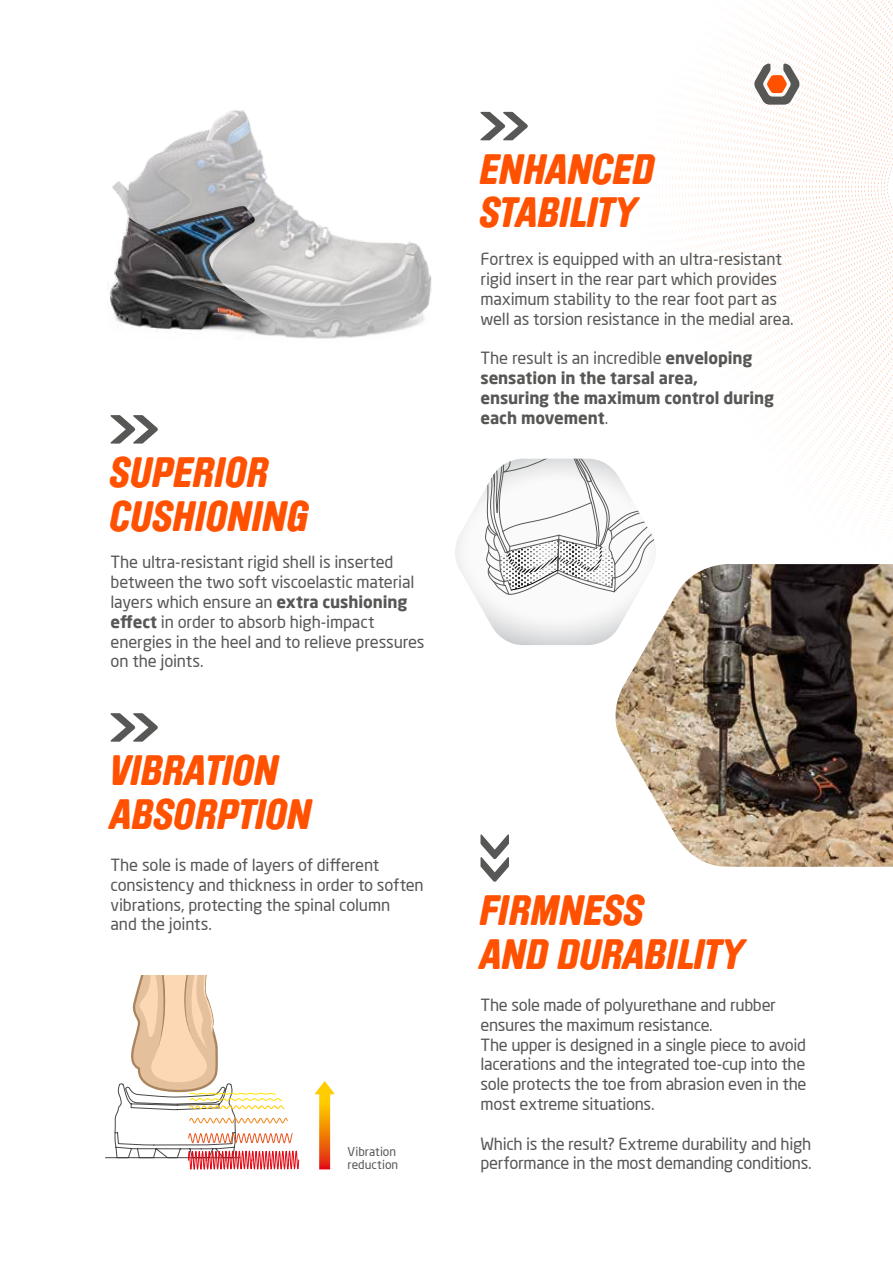
<style>
.page{position:relative;width:893px;height:1263px;background:#fff}
.page>*{position:absolute;margin:0;border:0;box-sizing:border-box;transform-origin:0 0}
.t1{font:italic 900 42px/43.5px "Brauer Neue";letter-spacing:.005em;color:#ff5100}
.t2{font:16.5px/19.8px "Neo Sans Pro";letter-spacing:-.015em;color:#575756}
.t3{font:700 16.5px/19.8px "Neo Sans Pro";letter-spacing:-.005em;color:#575756}
.t4{font:12px/13.5px "Neo Sans Pro";letter-spacing:.005em;color:#575756}
.s1{font-weight:700}
.s2{font-weight:400}
</style>
<div class="page">
<hr style="left:0;top:0;width:1px;height:1029px;background:#311a0f">
<hr style="left:0;top:234px;width:1px;height:1029px;background:#311a0f">
<svg style="left:750px;top:2px;width:140px;height:445px"></svg>
<svg style="left:480px;top:112px;width:48px;height:28px"></svg>
<svg style="left:111px;top:415px;width:47px;height:29px"></svg>
<svg style="left:480px;top:834px;width:29px;height:48px"></svg>
<svg style="left:111px;top:713px;width:47px;height:29px"></svg>
<img style="left:615px;top:564px;width:278px;height:303px">
<svg style="left:754px;top:0;width:139px;height:414px"></svg>
<img style="left:112px;top:110px;width:320px;height:229px">
<img style="left:107px;top:206px;width:197px;height:133px">
<svg style="left:105px;top:976px;width:194px;height:194px"></svg>
<svg style="left:314px;top:1081px;width:21px;height:88px"></svg>
<svg style="left:455px;top:459px;width:207px;height:186px"></svg>
<h1 class="t1" style="left:111px;top:451px;width:200px">SUPERIOR<br>CUSHIONING</h1>
<p class="t2" style="left:111px;top:552px;width:316px">The ultra-resistant rigid shell is inserted between the two soft viscoelastic material layers which ensure an <span class="s1">extra cushioning effect</span> in order to absorb high-impact energies in the heel and to relieve pressures on the joints.</p>
<h1 class="t1" style="left:111px;top:749px;width:203px">VIBRATION<br>ABSORPTION</h1>
<p class="t2" style="left:111px;top:855px;width:315px">The sole is made of layers of different consistency and thickness in order to soften vibrations, protecting the spinal column<br>and the joints.</p>
<p class="t4" style="left:348px;top:1144px;width:52px">Vibration reduction</p>
<h1 class="t1" style="left:480px;top:148px;width:176px">ENHANCED<br>STABILITY</h1>
<p class="t2" style="left:480px;top:249px;width:315px">Fortrex is equipped with an ultra-resistant rigid insert in the rear part which provides maximum stability to the rear foot part as well as torsion resistance in the medial area.</p>
<p class="t3" style="left:480px;top:348px;width:295px"><span class="s2">The result is an incredible</span> enveloping sensation in the tarsal area,<br>ensuring the maximum control during each movement<span class="s2">.</span></p>
<h1 class="t1" style="left:480px;top:889px;width:266px">FIRMNESS<br>AND DURABILITY</h1>
<p class="t2" style="left:480px;top:995px;width:328px">The sole made of polyurethane and rubber ensures the maximum resistance.<br>The upper is designed in a single piece to avoid lacerations and the integrated toe-cup into the sole protects the toe from abrasion even in the most extreme situations.</p>
<p class="t2" style="left:480px;top:1133px;width:333px">Which is the result? Extreme durability and high performance in the most demanding conditions.</p>
</div>
